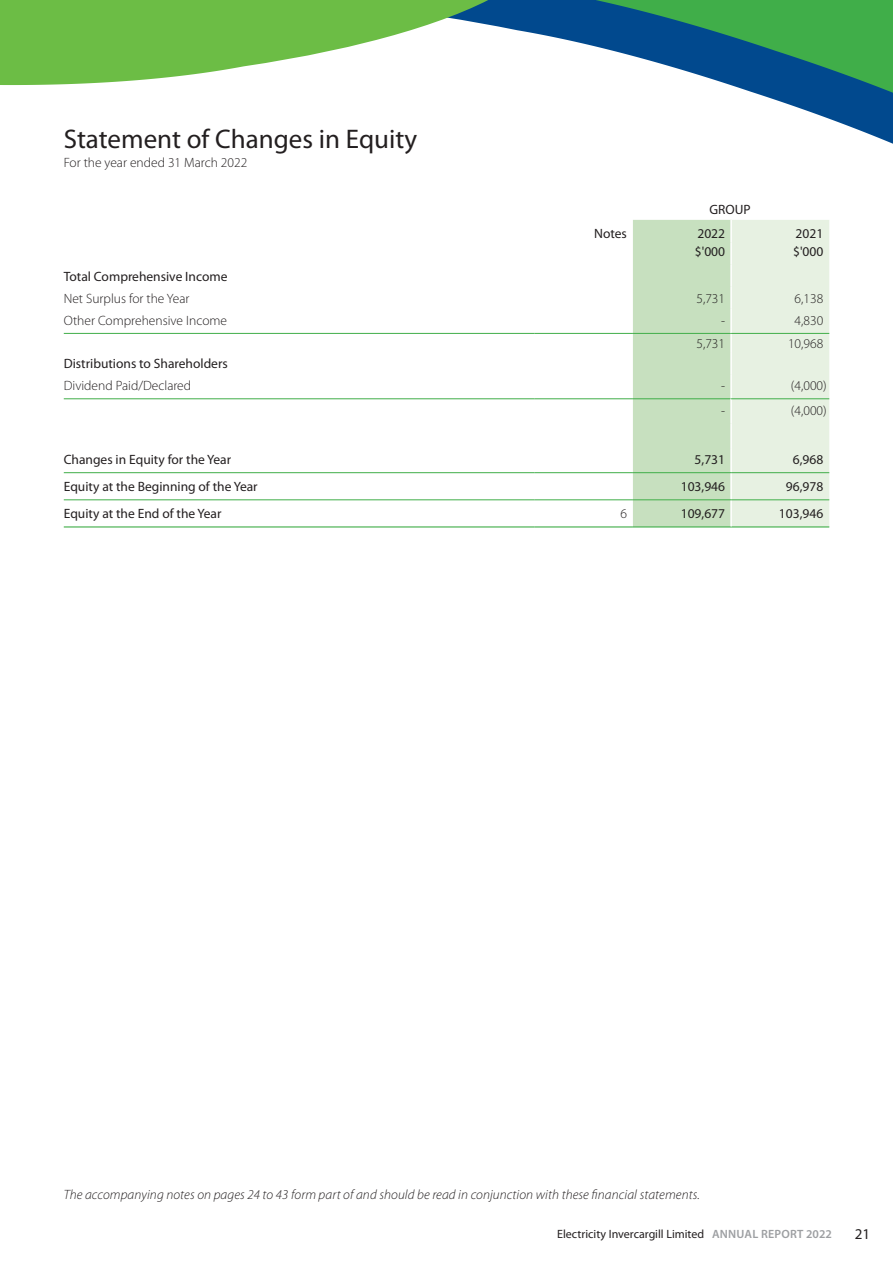
<style>
.page{position:relative;width:893px;height:1263px;background:#fff}
.page>*{position:absolute;margin:0;border:0;box-sizing:border-box;transform-origin:0 0}
.t1{font:27px "Myriad Pro";color:#231f20}
.t2{font:15px "Myriad Pro";color:#231f20}
.Body_Copy{font:13.5px "Myriad Pro";color:#231f20}
.Notes_Bottom{font:italic 300 13.5px "Myriad Pro";letter-spacing:.005em;color:#231f20}
.Notes_Bottom-2{font:13.5px "Myriad Pro";color:#231f20}
.Body_Copy-2{font:300 13.5px "Myriad Pro";color:#231f20}
.Notes_Bottom-3{font:300 13.5px "Myriad Pro";color:#231f20}
.t3{font:12px "Myriad Pro";color:#231f20}
.s1{font-weight:600;color:#9d9fa2}
</style>
<div class="page">
<svg style="left:511px;top:0;width:382px;height:144px"></svg>
<svg style="left:530px;top:0;width:363px;height:98px"></svg>
<svg style="left:0;top:0;width:511px;height:85px"></svg>
<hr style="left:64px;top:526px;width:471px;height:1px;background:#40ae49">
<hr style="left:535px;top:526px;width:98px;height:1px;background:#40ae49">
<hr style="left:64px;top:333px;width:471px;height:1px;background:#40ae49">
<hr style="left:535px;top:333px;width:98px;height:1px;background:#40ae49">
<svg style="left:633px;top:220px;width:196px;height:307px;background:#d6e8cf"></svg>
<hr style="left:730px;top:352px;width:2px;height:22px;background:#fff">
<hr style="left:730px;top:448px;width:2px;height:24px;background:#fff">
<hr style="left:730px;top:473px;width:2px;height:27px;background:#fff">
<hr style="left:730px;top:500px;width:2px;height:26px;background:#fff">
<hr style="left:730px;top:264px;width:2px;height:23px;background:#fff">
<hr style="left:64px;top:472px;width:471px;height:1px;background:#40ae49">
<hr style="left:535px;top:472px;width:98px;height:1px;background:#40ae49">
<hr style="left:633px;top:472px;width:98px;height:1px;background:#40ae49">
<hr style="left:731px;top:472px;width:98px;height:1px;background:#40ae49">
<hr style="left:64px;top:500px;width:471px;height:1px;background:#40ae49">
<hr style="left:535px;top:500px;width:98px;height:1px;background:#40ae49">
<hr style="left:633px;top:500px;width:98px;height:1px;background:#40ae49">
<hr style="left:731px;top:500px;width:98px;height:1px;background:#40ae49">
<hr style="left:633px;top:333px;width:98px;height:1px;background:#40ae49">
<hr style="left:633px;top:398px;width:98px;height:1px;background:#40ae49">
<hr style="left:730px;top:309px;width:2px;height:24px;background:#fff">
<hr style="left:730px;top:374px;width:2px;height:25px;background:#fff">
<hr style="left:730px;top:399px;width:2px;height:24px;background:#fff">
<hr style="left:730px;top:423px;width:2px;height:25px;background:#fff">
<hr style="left:731px;top:333px;width:98px;height:1px;background:#40ae49">
<hr style="left:731px;top:398px;width:98px;height:1px;background:#40ae49">
<hr style="left:64px;top:398px;width:471px;height:1px;background:#40ae49">
<hr style="left:535px;top:398px;width:98px;height:1px;background:#40ae49">
<p class="t1" style="left:64px;top:122px;width:355px">Statement of Changes in Equity</p>
<p class="Body_Copy-2" style="left:64px;top:155px;width:185px">For the year ended 31 March 2022</p>
<p class="Notes_Bottom-2" style="left:709px;top:201px;width:43px">GROUP</p>
<p class="Notes_Bottom-2" style="left:594px;top:225px;width:34px">Notes</p>
<p class="Notes_Bottom-2" style="left:697px;top:225px;width:29px">2022</p>
<p class="Notes_Bottom-2" style="left:695px;top:243px;width:32px">$'000</p>
<p class="Notes_Bottom-2" style="left:796px;top:225px;width:29px">2021</p>
<p class="Notes_Bottom-2" style="left:793px;top:243px;width:32px">$'000</p>
<p class="Notes_Bottom-2" style="left:64px;top:268px;width:165px">Total Comprehensive Income</p>
<p class="Notes_Bottom-3" style="left:64px;top:290px;width:127px">Net Surplus for the Year</p>
<p class="Body_Copy-2" style="left:696px;top:290px;width:30px">5,731</p>
<p class="Body_Copy-2" style="left:795px;top:290px;width:30px">6,138</p>
<p class="Notes_Bottom-3" style="left:64px;top:312px;width:165px">Other Comprehensive Income</p>
<p class="Body_Copy-2" style="left:721px;top:312px;width:6px">-</p>
<p class="Body_Copy-2" style="left:795px;top:312px;width:30px">4,830</p>
<p class="Body_Copy-2" style="left:696px;top:335px;width:30px">5,731</p>
<p class="Body_Copy-2" style="left:788px;top:335px;width:37px">10,968</p>
<p class="Notes_Bottom-2" style="left:64px;top:355px;width:166px">Distributions to Shareholders</p>
<p class="Notes_Bottom-3" style="left:64px;top:378px;width:129px">Dividend Paid/Declared</p>
<p class="Body_Copy-2" style="left:721px;top:378px;width:6px">-</p>
<p class="Body_Copy-2" style="left:791px;top:378px;width:37px">(4,000)</p>
<p class="Body_Copy-2" style="left:721px;top:402px;width:6px">-</p>
<p class="Body_Copy-2" style="left:791px;top:402px;width:37px">(4,000)</p>
<p class="Body_Copy" style="left:64px;top:451px;width:169px">Changes in Equity for the Year</p>
<p class="Body_Copy" style="left:695px;top:451px;width:32px">5,731</p>
<p class="Body_Copy" style="left:793px;top:451px;width:32px">6,968</p>
<p class="Body_Copy" style="left:64px;top:478px;width:195px">Equity at the Beginning of the Year</p>
<p class="Body_Copy" style="left:681px;top:478px;width:46px">103,946</p>
<p class="Body_Copy" style="left:786px;top:478px;width:39px">96,978</p>
<p class="Body_Copy" style="left:64px;top:506px;width:159px">Equity at the End of the Year</p>
<p class="Body_Copy-2" style="left:620px;top:506px;width:8px">6</p>
<p class="Body_Copy" style="left:681px;top:506px;width:46px">109,677</p>
<p class="Body_Copy" style="left:779px;top:506px;width:46px">103,946</p>
<p class="Notes_Bottom" style="left:64px;top:1186px;width:637px">The accompanying notes on pages 24 to 43 form part of and should be read in conjunction with these financial statements.</p>
<p class="t3" style="left:557px;top:1226px;width:276px">Electricity Invercargill Limited <span class="s1">ANNUAL REPORT 2022</span></p>
<p class="t2" style="left:855px;top:1224px;width:17px">21</p>
</div>
